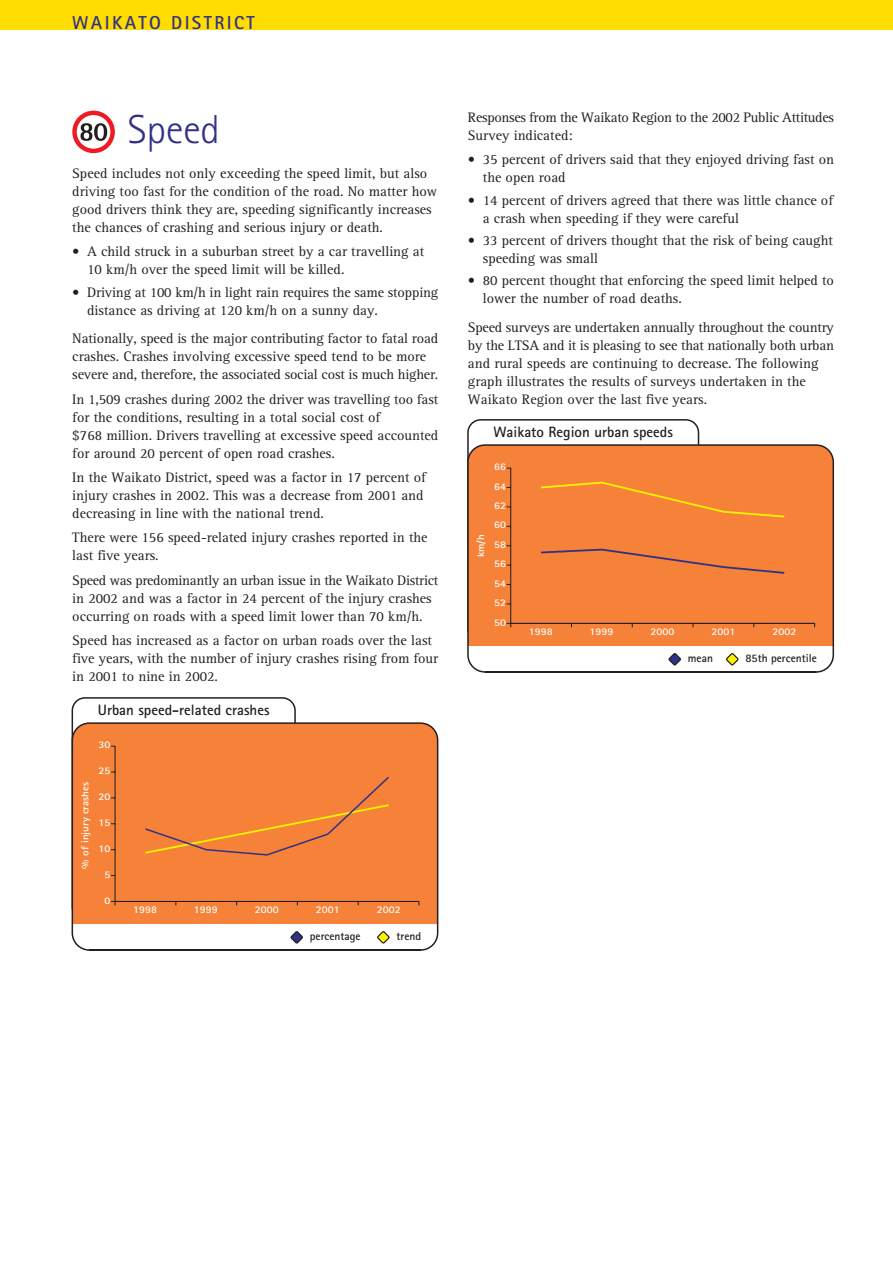
<style>
.page{position:relative;width:893px;height:1263px;background:#fff}
.page>*{position:absolute;margin:0;border:0;box-sizing:border-box;transform-origin:0 0}
.t1{font:40.5px "Rotis Sans Serif Light NZT";color:#303188}
.t2{font:18.75px "Rotis Sans Serif Bold NZT";letter-spacing:.125em;color:#303188}
.t3{font:15px "Rotis Sans Serif Bold NZT";color:#231f20}
.t4{font:14.25px/18px "Rotis Serif NZT";color:#231f20}
.t5{font:14.25px/18px "Rotis Serif NZT";letter-spacing:-.02em;color:#231f20}
.t6{font:11.55px "Rotis Sans Serif Bold NZT";color:#231f20}
.t7{font:10.2px "Rotis Sans Serif Bold NZT";color:#fff;scale:1.09 1}
</style>
<div class="page">
<div style="left:0;top:0;width:892px;height:30px;background:#fd0"></div>
<div style="left:72px;top:723px;width:365px;height:227px;background:#f58238;border-radius:17px"></div>
<div style="left:72px;top:925px;width:365px;height:25px;background:#fff"></div>
<div style="left:72px;top:722px;width:366px;height:229px;border:2px solid #231f20;border-radius:17px"></div>
<svg style="left:78px;top:931px;width:352px;height:20px"></svg>
<hr style="left:115px;top:901px;width:304px;height:1px;background:#231f20">
<hr style="left:115px;top:746px;width:1px;height:155px;background:#231f20">
<div style="left:468px;top:445px;width:365px;height:227px;background:#f58238;border-radius:17px"></div>
<div style="left:468px;top:647px;width:365px;height:25px;background:#fff"></div>
<div style="left:467px;top:444px;width:367px;height:229px;border:2px solid #231f20;border-radius:17px"></div>
<svg style="left:474px;top:653px;width:351px;height:20px"></svg>
<hr style="left:510px;top:623px;width:304px;height:1px;background:#231f20">
<hr style="left:510px;top:468px;width:1px;height:155px;background:#231f20">
<svg style="left:541px;top:548px;width:244px;height:26px"></svg>
<svg style="left:541px;top:481px;width:244px;height:37px"></svg>
<svg style="left:145px;top:776px;width:244px;height:80px"></svg>
<svg style="left:72px;top:111px;width:43px;height:42px"></svg>
<div style="left:77px;top:115px;width:33px;height:34px;background:#fff;border-radius:50%"></div>
<svg style="left:80px;top:123px;width:27px;height:18px"></svg>
<h2 class="t2" style="left:72px;top:16px;width:184px">WAIKATO DISTRICT</h2>
<h1 class="t1" style="left:128px;top:114px;width:94px">Speed</h1>
<p class="t4" style="left:72px;top:165px;width:366px">Speed includes not only exceeding the speed limit, but also driving too fast for the condition of the road. No matter how good drivers think they are, speeding significantly increases the chances of crashing and serious injury or death.</p>
<p class="t4" style="left:87px;top:244px;width:338px;text-indent:-15px">• A child struck in a suburban street by a car travelling at<br>10 km/h over the speed limit will be killed.</p>
<p class="t4" style="left:87px;top:284px;width:352px;text-indent:-15px">• Driving at 100 km/h in light rain requires the same stopping distance as driving at 120 km/h on a sunny day.</p>
<p class="t4" style="left:72px;top:331px;width:367px">Nationally, speed is the major contributing factor to fatal road crashes. Crashes involving excessive speed tend to be more severe and, therefore, the associated social cost is much higher.</p>
<p class="t4" style="left:72px;top:391px;width:367px">In 1,509 crashes during 2002 the driver was travelling too fast for the conditions, resulting in a total social cost of<br>$768 million. Drivers travelling at excessive speed accounted for around 20 percent of open road crashes.</p>
<p class="t4" style="left:72px;top:469px;width:355px">In the Waikato District, speed was a factor in 17 percent of injury crashes in 2002. This was a decrease from 2001 and decreasing in line with the national trend.</p>
<p class="t4" style="left:72px;top:530px;width:357px">There were 156 speed-related injury crashes reported in the last five years.</p>
<p class="t4" style="left:72px;top:572px;width:367px">Speed was predominantly an urban issue in the Waikato District in 2002 and was a factor in 24 percent of the injury crashes occurring on roads with a speed limit lower than 70 km/h.</p>
<p class="t4" style="left:72px;top:633px;width:367px">Speed has increased as a factor on urban roads over the last five years, with the number of injury crashes rising from four in 2001 to nine in 2002.</p>
<p class="t3" style="left:98px;top:705px;width:173px">Urban speed-related crashes</p>
<p class="t7" style="left:98px;top:741px;width:12px">30</p>
<p class="t7" style="left:81px;top:869px;width:81px;rotate:-90deg">% of injury crashes</p>
<p class="t7" style="left:98px;top:767px;width:12px">25</p>
<p class="t7" style="left:98px;top:793px;width:12px">20</p>
<p class="t7" style="left:98px;top:819px;width:12px">15</p>
<p class="t7" style="left:98px;top:845px;width:12px">10</p>
<p class="t7" style="left:104px;top:870px;width:7px">5</p>
<p class="t7" style="left:104px;top:896px;width:7px">0</p>
<p class="t7" style="left:133px;top:905px;width:23px">1998</p>
<p class="t7" style="left:194px;top:905px;width:23px">1999</p>
<p class="t7" style="left:255px;top:905px;width:23px">2000</p>
<p class="t7" style="left:316px;top:905px;width:23px">2001</p>
<p class="t7" style="left:377px;top:905px;width:23px">2002</p>
<p class="t6" style="left:310px;top:932px;width:52px">percentage</p>
<p class="t6" style="left:396px;top:932px;width:26px">trend</p>
<p class="t5" style="left:468px;top:109px;width:367px">Responses from the Waikato Region to the 2002 Public Attitudes<br>Survey indicated:</p>
<p class="t4" style="left:483px;top:152px;width:352px;text-indent:-15px">• 35 percent of drivers said that they enjoyed driving fast on the open road</p>
<p class="t4" style="left:483px;top:192px;width:352px;text-indent:-15px">• 14 percent of drivers agreed that there was little chance of a crash when speeding if they were careful</p>
<p class="t4" style="left:483px;top:232px;width:351px;text-indent:-15px">• 33 percent of drivers thought that the risk of being caught speeding was small</p>
<p class="t4" style="left:483px;top:273px;width:352px;text-indent:-15px">• 80 percent thought that enforcing the speed limit helped to lower the number of road deaths.</p>
<p class="t4" style="left:468px;top:319px;width:367px">Speed surveys are undertaken annually throughout the country by the LTSA and it is pleasing to see that nationally both urban and rural speeds are continuing to decrease. The following graph illustrates the results of surveys undertaken in the Waikato Region over the last five years.</p>
<p class="t3" style="left:493px;top:426px;width:181px">Waikato Region urban speeds</p>
<p class="t7" style="left:494px;top:463px;width:12px">66</p>
<p class="t7" style="left:494px;top:482px;width:12px">64</p>
<p class="t7" style="left:494px;top:502px;width:12px">62</p>
<p class="t7" style="left:477px;top:557px;width:22px;rotate:-90deg">km/h</p>
<p class="t7" style="left:494px;top:521px;width:12px">60</p>
<p class="t7" style="left:494px;top:541px;width:12px">58</p>
<p class="t7" style="left:494px;top:560px;width:12px">56</p>
<p class="t7" style="left:494px;top:579px;width:12px">54</p>
<p class="t7" style="left:494px;top:599px;width:12px">52</p>
<p class="t7" style="left:494px;top:618px;width:12px">50</p>
<p class="t7" style="left:529px;top:627px;width:23px">1998</p>
<p class="t7" style="left:589px;top:627px;width:23px">1999</p>
<p class="t7" style="left:650px;top:627px;width:23px">2000</p>
<p class="t7" style="left:711px;top:627px;width:23px">2001</p>
<p class="t7" style="left:772px;top:627px;width:23px">2002</p>
<p class="t6" style="left:688px;top:654px;width:27px">mean</p>
<p class="t6" style="left:745px;top:654px;width:73px">85th percentile</p>
</div>
